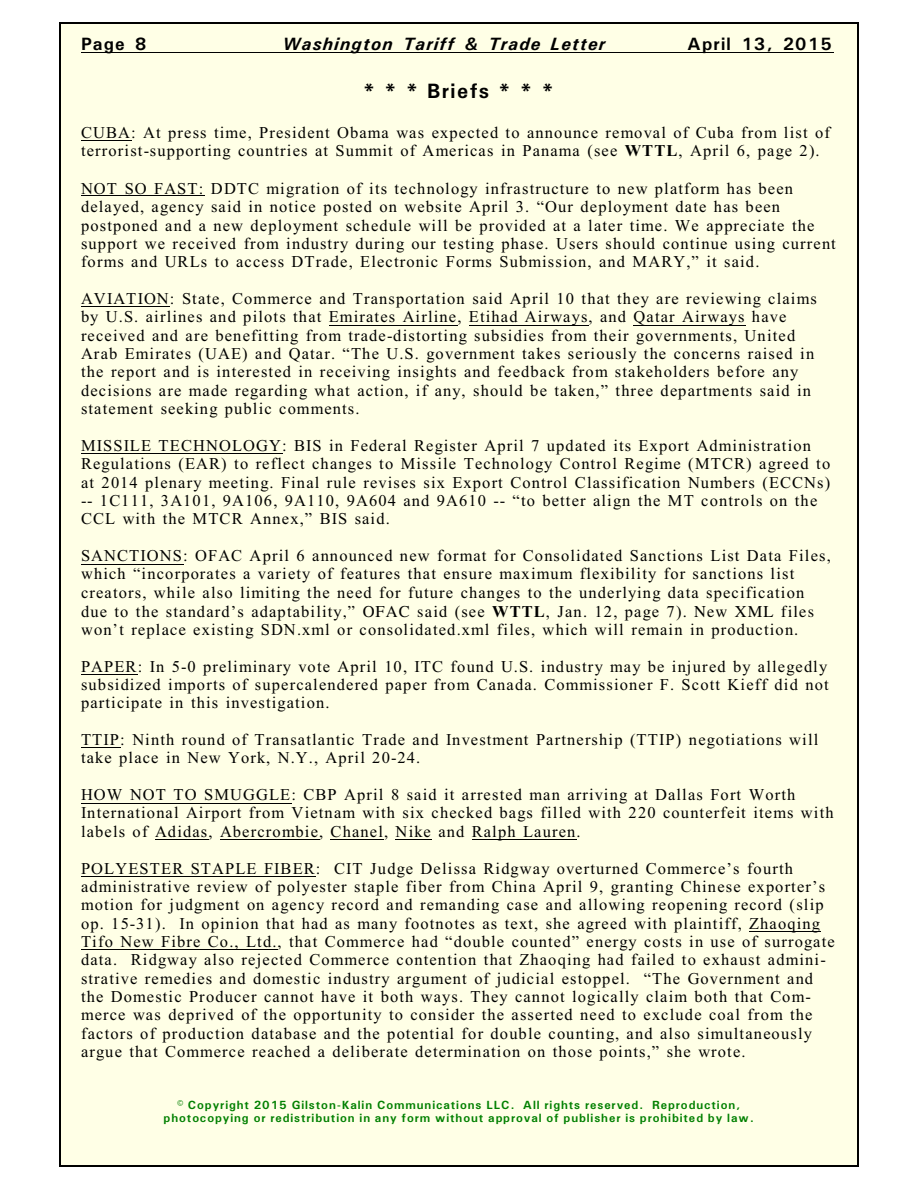
<style>
.page{position:relative;width:918px;height:1188px;background:#fff}
.page>*{position:absolute;margin:0;border:0;box-sizing:border-box;transform-origin:0 0}
.t1{font:700 21px "Univers";letter-spacing:.07em;color:#000}
.t2{font:italic 700 18px "Univers";letter-spacing:.07em;color:#000}
.t3{font:700 18px "Univers";letter-spacing:.075em;color:#000}
.t4{font:16.5px/18.3px "Times New Roman";letter-spacing:.07em;color:#000}
.t5{font:700 12px/13.6px "Univers";letter-spacing:.075em;color:#008000;text-align:center}
.s1{font-weight:700}
.s2{font-family:"Times"}
</style>
<div class="page">
<div style="left:59px;top:23px;width:800px;height:1143px;background:#ffffe6"></div>
<hr style="left:59px;top:23px;width:1px;height:1143px;background:#000">
<hr style="left:857px;top:23px;width:2px;height:1143px;background:#000">
<hr style="left:59px;top:23px;width:799px;height:1px;background:#000">
<hr style="left:59px;top:1165px;width:799px;height:1px;background:#000">
<hr style="left:81px;top:52px;width:752px;height:1px;background:#000">
<hr style="left:81px;top:140px;width:50px;height:1px;background:#000">
<hr style="left:81px;top:196px;width:124px;height:1px;background:#000">
<hr style="left:81px;top:307px;width:89px;height:1px;background:#000">
<hr style="left:329px;top:325px;width:128px;height:1px;background:#000">
<hr style="left:469px;top:325px;width:120px;height:1px;background:#000">
<hr style="left:634px;top:325px;width:112px;height:1px;background:#000">
<hr style="left:81px;top:453px;width:201px;height:1px;background:#000">
<hr style="left:81px;top:564px;width:102px;height:1px;background:#000">
<hr style="left:81px;top:674px;width:57px;height:1px;background:#000">
<hr style="left:81px;top:748px;width:39px;height:1px;background:#000">
<hr style="left:81px;top:803px;width:210px;height:1px;background:#000">
<hr style="left:155px;top:839px;width:53px;height:1px;background:#000">
<hr style="left:220px;top:839px;width:99px;height:1px;background:#000">
<hr style="left:331px;top:839px;width:53px;height:1px;background:#000">
<hr style="left:396px;top:839px;width:36px;height:1px;background:#000">
<hr style="left:472px;top:839px;width:105px;height:1px;background:#000">
<hr style="left:81px;top:876px;width:235px;height:1px;background:#000">
<hr style="left:749px;top:931px;width:72px;height:1px;background:#000">
<hr style="left:81px;top:950px;width:197px;height:1px;background:#000">
<p class="t3" style="left:81px;top:38px;width:67px">Page 8</p>
<p class="t2" style="left:283px;top:38px;width:324px">Washington Tariff &amp; Trade Letter</p>
<p class="t3" style="left:687px;top:38px;width:146px">April 13, 2015</p>
<p class="t1" style="left:362px;top:84px;width:193px">* * * Briefs * * *</p>
<p class="t4" style="left:81px;top:124px;width:750px;line-height:18.8px">CUBA: At press time, President Obama was expected to announce removal of Cuba from list of terrorist-supporting countries at Summit of Americas in Panama (see <span class="s1">WTTL</span>, April 6, page 2).</p>
<p class="t4" style="left:81px;top:180px;width:756px">NOT SO FAST: DDTC migration of its technology infrastructure to new platform has been delayed, agency said in notice posted on website April 3. “Our deployment date has been postponed and a new deployment schedule will be provided at a later time. We appreciate the support we received from industry during our testing phase. Users should continue using current forms and URLs to access DTrade, Electronic Forms Submission, and MARY,” it said.</p>
<p class="t4" style="left:81px;top:291px;width:737px">AVIATION: State, Commerce and Transportation said April 10 that they are reviewing claims by U.S. airlines and pilots that Emirates Airline, Etihad Airways, and Qatar Airways have received and are benefitting from trade-distorting subsidies from their governments, United Arab Emirates (UAE) and Qatar. “The U.S. government takes seriously the concerns raised in the report and is interested in receiving insights and feedback from stakeholders before any decisions are made regarding what action, if any, should be taken,” three departments said in statement seeking public comments.</p>
<p class="t4" style="left:81px;top:438px;width:751px">MISSILE TECHNOLOGY: BIS in Federal Register April 7 updated its Export Administration Regulations (EAR) to reflect changes to Missile Technology Control Regime (MTCR) agreed to at 2014 plenary meeting. Final rule revises six Export Control Classification Numbers (ECCNs) -- 1C111, 3A101, 9A106, 9A110, 9A604 and 9A610 -- “to better align the MT controls on the CCL with the MTCR Annex,” BIS said.</p>
<p class="t4" style="left:81px;top:548px;width:751px">SANCTIONS: OFAC April 6 announced new format for Consolidated Sanctions List Data Files, <span class="s2">which “</span>incorporates a variety of features that ensure maximum flexibility for sanctions list creators, while also limiting the need for future changes to the underlying data specification due to the standard’s adaptability<span class="s2">,” OFAC said</span> (see <span class="s1">WTTL</span>, Jan. 12, page 7). <span class="s2">New XML files won’t replace</span> existing SDN.xml or consolidated.xml files, which will remain in production<span class="s2">.</span></p>
<p class="t4" style="left:81px;top:658px;width:749px;text-align:justify">PAPER: In 5-0 preliminary vote April 10, ITC found U.S. industry may be injured by allegedly subsidized imports of supercalendered paper from Canada. Commissioner F. Scott Kieff did not participate in this investigation.</p>
<p class="t4" style="left:81px;top:732px;width:739px">TTIP: Ninth round of Transatlantic Trade and Investment Partnership (TTIP) negotiations will take place in New York, N.Y., April 20-24.</p>
<p class="t4" style="left:81px;top:787px;width:754px">HOW NOT TO SMUGGLE: CBP April 8 said it arrested man arriving at Dallas Fort Worth<br>International Airport from Vietnam with six checked bags filled with 220 counterfeit items with labels of Adidas, Abercrombie, Chanel, Nike and Ralph Lauren.</p>
<p class="t4" style="left:81px;top:860px;width:755px">POLYESTER STAPLE FIBER: CIT Judge Delissa Ridgway overturned Commerce’s fourth administrative review of polyester staple fiber from China April 9, granting Chinese exporter’s motion for judgment on agency record and remanding case and allowing reopening record (slip op. 15-31). In opinion that had as many footnotes as text, she agreed with plaintiff, Zhaoqing Tifo New Fibre Co., Ltd., that Commerce had “double counted” energy costs in use of surrogate data. Ridgway also rejected Commerce contention that Zhaoqing had failed to exhaust admini&shy;strative remedies and domestic industry argument of judicial estoppel. “The Government and the Domestic Producer cannot have it both ways. They cannot logically claim both that Com&shy;merce was deprived of the opportunity to consider the asserted need to exclude coal from the factors of production database and the potential for double counting, and also simultaneously argue that Commerce reached a deliberate determination on those points,” she wrote.</p>
<p class="t5" style="left:164px;top:1099px;width:592px">© Copyright 2015 Gilston-Kalin Communications LLC. All rights reserved. Reproduction, photocopying or redistribution in any form without approval of publisher is prohibited by law.</p>
</div>
